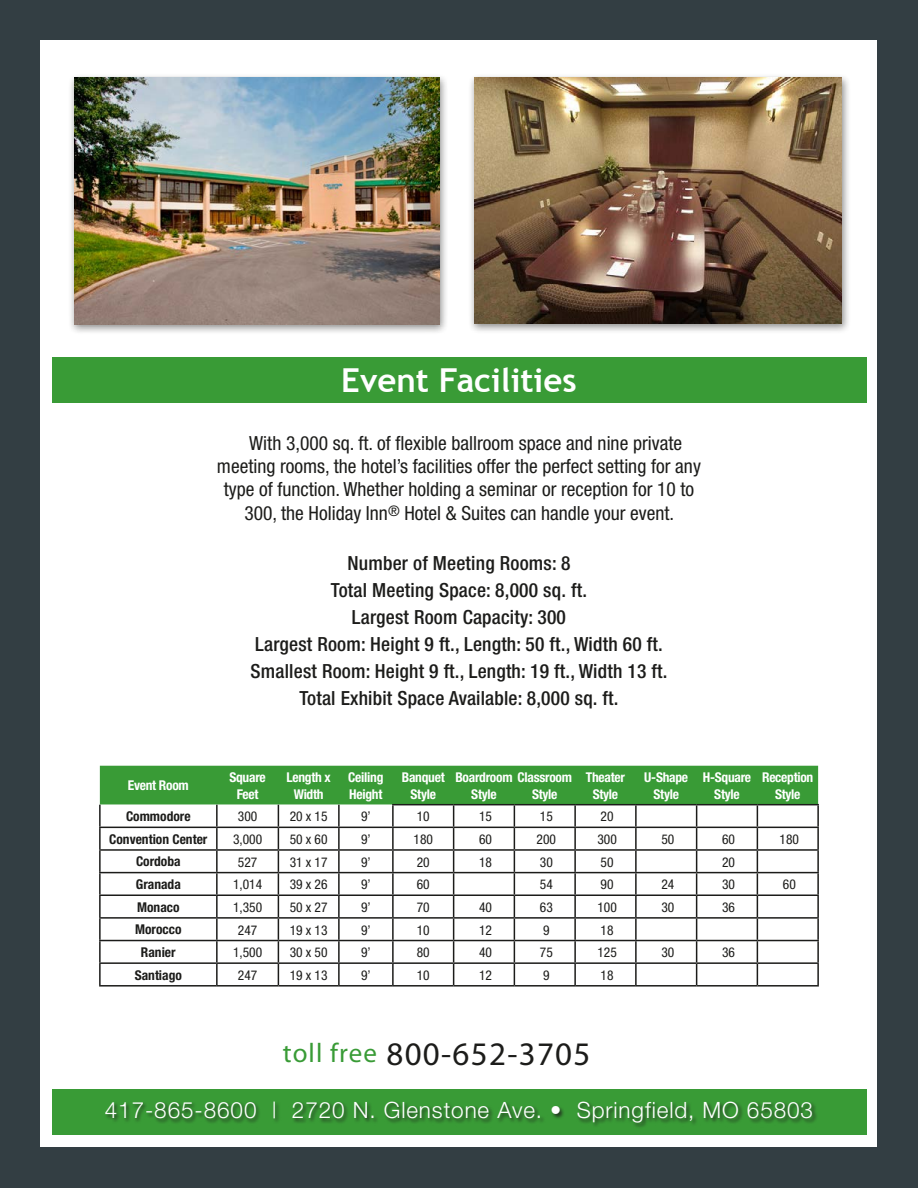
<style>
.page{position:relative;width:918px;height:1188px;background:#333e43}
.page>*{position:absolute;margin:0;border:0;box-sizing:border-box;transform-origin:0 0}
.t1{font:33px "Myriad Pro";letter-spacing:.04em;color:#1c1c1a}
.t2{font:700 33px "Trebuchet MS";color:#fff}
.t3{font:300 22.5px "Helvetica Neue";letter-spacing:.04em;color:#fff}
.Body{font:condensed 19.5px "Helvetica Neue";color:#1c1c1a}
.Body-2{font:500 condensed 19.5px/27px "Helvetica Neue";letter-spacing:.01em;color:#1c1c1a;text-align:center}
.t4{font:condensed 13.5px "Helvetica Neue";color:#1c1c1a}
.t5{font:700 condensed 13.5px/16.5px "Helvetica Neue";letter-spacing:-.02em;color:#fff;text-align:center}
.t6{font:700 condensed 13.5px "Helvetica Neue";color:#1c1c1a}
.s1{font-size:27px;color:#399b36}
</style>
<div class="page">
<div style="left:40px;top:40px;width:838px;height:1108px;background:#fff"></div>
<hr style="left:99px;top:805px;width:2px;height:22px;background:#1c1c1a">
<hr style="left:757px;top:804px;width:62px;height:1px;background:#1c1c1a">
<hr style="left:817px;top:805px;width:2px;height:22px;background:#1c1c1a">
<hr style="left:99px;top:827px;width:118px;height:1px;background:#1c1c1a">
<hr style="left:99px;top:828px;width:2px;height:21px;background:#1c1c1a">
<hr style="left:757px;top:827px;width:62px;height:1px;background:#1c1c1a">
<hr style="left:817px;top:828px;width:2px;height:21px;background:#1c1c1a">
<hr style="left:99px;top:849px;width:118px;height:2px;background:#1c1c1a">
<hr style="left:99px;top:851px;width:2px;height:21px;background:#1c1c1a">
<hr style="left:757px;top:849px;width:62px;height:2px;background:#1c1c1a">
<hr style="left:817px;top:851px;width:2px;height:21px;background:#1c1c1a">
<hr style="left:99px;top:872px;width:118px;height:1px;background:#1c1c1a">
<hr style="left:99px;top:873px;width:2px;height:21px;background:#1c1c1a">
<hr style="left:757px;top:872px;width:62px;height:1px;background:#1c1c1a">
<hr style="left:817px;top:873px;width:2px;height:21px;background:#1c1c1a">
<hr style="left:99px;top:894px;width:118px;height:2px;background:#1c1c1a">
<hr style="left:99px;top:896px;width:2px;height:21px;background:#1c1c1a">
<hr style="left:757px;top:894px;width:62px;height:2px;background:#1c1c1a">
<hr style="left:817px;top:896px;width:2px;height:21px;background:#1c1c1a">
<hr style="left:99px;top:917px;width:118px;height:2px;background:#1c1c1a">
<hr style="left:99px;top:919px;width:2px;height:21px;background:#1c1c1a">
<hr style="left:757px;top:917px;width:62px;height:2px;background:#1c1c1a">
<hr style="left:817px;top:919px;width:2px;height:21px;background:#1c1c1a">
<hr style="left:99px;top:940px;width:118px;height:1px;background:#1c1c1a">
<hr style="left:99px;top:941px;width:2px;height:21px;background:#1c1c1a">
<hr style="left:757px;top:940px;width:62px;height:1px;background:#1c1c1a">
<hr style="left:817px;top:941px;width:2px;height:21px;background:#1c1c1a">
<hr style="left:99px;top:962px;width:118px;height:2px;background:#1c1c1a">
<hr style="left:99px;top:964px;width:2px;height:21px;background:#1c1c1a">
<hr style="left:757px;top:962px;width:62px;height:2px;background:#1c1c1a">
<svg style="left:100px;top:766px;width:718px;height:219px"></svg>
<hr style="left:817px;top:964px;width:2px;height:21px;background:#1c1c1a">
<hr style="left:99px;top:985px;width:118px;height:2px;background:#1c1c1a">
<hr style="left:217px;top:985px;width:61px;height:2px;background:#1c1c1a">
<hr style="left:278px;top:985px;width:61px;height:2px;background:#1c1c1a">
<hr style="left:339px;top:985px;width:54px;height:2px;background:#1c1c1a">
<hr style="left:393px;top:985px;width:61px;height:2px;background:#1c1c1a">
<hr style="left:454px;top:985px;width:60px;height:2px;background:#1c1c1a">
<hr style="left:514px;top:985px;width:61px;height:2px;background:#1c1c1a">
<hr style="left:575px;top:985px;width:61px;height:2px;background:#1c1c1a">
<hr style="left:636px;top:985px;width:61px;height:2px;background:#1c1c1a">
<hr style="left:697px;top:985px;width:60px;height:2px;background:#1c1c1a">
<hr style="left:757px;top:985px;width:62px;height:2px;background:#1c1c1a">
<div style="left:468px;top:73px;width:383px;height:261px;background:#1c1c1a;opacity:.5"></div>
<img style="left:474px;top:78px;width:368px;height:246px">
<div style="left:68px;top:73px;width:381px;height:262px;background:#1c1c1a;opacity:.5"></div>
<img style="left:74px;top:78px;width:365px;height:246px">
<div style="left:52px;top:357px;width:814px;height:45px;background:#399b36"></div>
<div style="left:52px;top:1089px;width:814px;height:46px;background:#399b36"></div>
<div style="left:105px;top:1100px;width:713px;height:28px;background:#1c1c1a;opacity:.75"></div>
<p class="t2" style="left:341px;top:360px;width:237px">Event Facilities</p>
<p class="Body" style="left:249px;top:431px;width:435px">With 3,000 sq. ft. of flexible ballroom space and nine private</p>
<p class="Body" style="left:217px;top:455px;width:486px">meeting rooms, the hotel’s facilities offer the perfect setting for any</p>
<p class="Body" style="left:224px;top:478px;width:472px">type of function. Whether holding a seminar or reception for 10 to</p>
<p class="Body" style="left:244px;top:502px;width:431px">300, the Holiday Inn<sup>®</sup> Hotel &amp; Suites can handle your event.</p>
<p class="Body-2" style="left:251px;top:550px;width:418px">Number of Meeting Rooms: 8<br>Total Meeting Space: 8,000 sq. ft.<br>Largest Room Capacity: 300<br>Largest Room: Height 9 ft., Length: 50 ft., Width 60 ft.<br>Smallest Room: Height 9 ft., Length: 19 ft., Width 13 ft.<br>Total Exhibit Space Available: 8,000 sq. ft.</p>
<p class="t5" style="left:128px;top:777px;width:62px">Event Room</p>
<p class="t5" style="left:229px;top:769px;width:38px">Square<br>Feet</p>
<p class="t5" style="left:286px;top:769px;width:46px">Length x<br>Width</p>
<p class="t5" style="left:348px;top:769px;width:37px;text-align:left">Ceiling<br>Height</p>
<p class="t5" style="left:402px;top:769px;width:44px">Banquet<br>Style</p>
<p class="t5" style="left:471px;top:769px;width:102px;text-align:left;text-indent:-16px">Boardroom Classroom<br>Style</p>
<p class="t5" style="left:532px;top:785px;width:27px">Style</p>
<p class="t5" style="left:586px;top:769px;width:41px">Theater<br>Style</p>
<p class="t5" style="left:644px;top:769px;width:45px">U-Shape<br>Style</p>
<p class="t5" style="left:703px;top:769px;width:50px">H-Square<br>Style</p>
<p class="t5" style="left:762px;top:769px;width:53px">Reception<br>Style</p>
<p class="t6" style="left:126px;top:808px;width:66px">Commodore</p>
<p class="t4" style="left:238px;top:809px;width:21px">300</p>
<p class="t4" style="left:290px;top:809px;width:39px">20 x 15</p>
<p class="t4" style="left:361px;top:809px;width:11px">9’</p>
<p class="t4" style="left:417px;top:809px;width:14px">10</p>
<p class="t4" style="left:479px;top:809px;width:14px">15</p>
<p class="t4" style="left:540px;top:809px;width:14px">15</p>
<p class="t4" style="left:601px;top:809px;width:14px">20</p>
<p class="t6" style="left:109px;top:831px;width:100px">Convention Center</p>
<p class="t4" style="left:233px;top:831px;width:31px">3,000</p>
<p class="t4" style="left:290px;top:831px;width:39px">50 x 60</p>
<p class="t4" style="left:361px;top:831px;width:11px">9’</p>
<p class="t4" style="left:414px;top:831px;width:21px">180</p>
<p class="t4" style="left:479px;top:831px;width:14px">60</p>
<p class="t4" style="left:537px;top:831px;width:21px">200</p>
<p class="t4" style="left:597px;top:831px;width:21px">300</p>
<p class="t4" style="left:661px;top:831px;width:14px">50</p>
<p class="t4" style="left:722px;top:831px;width:14px">60</p>
<p class="t4" style="left:780px;top:831px;width:21px">180</p>
<p class="t6" style="left:136px;top:853px;width:46px">Cordoba</p>
<p class="t4" style="left:238px;top:854px;width:21px">527</p>
<p class="t4" style="left:290px;top:854px;width:39px">31 x 17</p>
<p class="t4" style="left:361px;top:854px;width:11px">9’</p>
<p class="t4" style="left:417px;top:854px;width:14px">20</p>
<p class="t4" style="left:479px;top:854px;width:14px">18</p>
<p class="t4" style="left:540px;top:854px;width:14px">30</p>
<p class="t4" style="left:601px;top:854px;width:14px">50</p>
<p class="t4" style="left:722px;top:854px;width:14px">20</p>
<p class="t6" style="left:136px;top:876px;width:46px">Granada</p>
<p class="t4" style="left:233px;top:877px;width:31px">1,014</p>
<p class="t4" style="left:290px;top:877px;width:39px">39 x 26</p>
<p class="t4" style="left:361px;top:877px;width:11px">9’</p>
<p class="t4" style="left:417px;top:877px;width:14px">60</p>
<p class="t4" style="left:540px;top:877px;width:14px">54</p>
<p class="t4" style="left:601px;top:877px;width:14px">90</p>
<p class="t4" style="left:661px;top:877px;width:14px">24</p>
<p class="t4" style="left:722px;top:877px;width:14px">30</p>
<p class="t4" style="left:783px;top:877px;width:14px">60</p>
<p class="t6" style="left:137px;top:899px;width:44px">Monaco</p>
<p class="t4" style="left:233px;top:899px;width:31px">1,350</p>
<p class="t4" style="left:290px;top:899px;width:39px">50 x 27</p>
<p class="t4" style="left:361px;top:899px;width:11px">9’</p>
<p class="t4" style="left:417px;top:899px;width:14px">70</p>
<p class="t4" style="left:479px;top:899px;width:14px">40</p>
<p class="t4" style="left:540px;top:899px;width:14px">63</p>
<p class="t4" style="left:597px;top:899px;width:21px">100</p>
<p class="t4" style="left:661px;top:899px;width:14px">30</p>
<p class="t4" style="left:722px;top:899px;width:14px">36</p>
<p class="t6" style="left:135px;top:921px;width:48px">Morocco</p>
<p class="t4" style="left:238px;top:922px;width:21px">247</p>
<p class="t4" style="left:290px;top:922px;width:39px">19 x 13</p>
<p class="t4" style="left:361px;top:922px;width:11px">9’</p>
<p class="t4" style="left:417px;top:922px;width:14px">10</p>
<p class="t4" style="left:479px;top:922px;width:14px">12</p>
<p class="t4" style="left:543px;top:922px;width:8px">9</p>
<p class="t4" style="left:601px;top:922px;width:14px">18</p>
<p class="t6" style="left:141px;top:944px;width:36px">Ranier</p>
<p class="t4" style="left:233px;top:945px;width:31px">1,500</p>
<p class="t4" style="left:290px;top:945px;width:39px">30 x 50</p>
<p class="t4" style="left:361px;top:945px;width:11px">9’</p>
<p class="t4" style="left:417px;top:945px;width:14px">80</p>
<p class="t4" style="left:479px;top:945px;width:14px">40</p>
<p class="t4" style="left:540px;top:945px;width:14px">75</p>
<p class="t4" style="left:597px;top:945px;width:21px">125</p>
<p class="t4" style="left:661px;top:945px;width:14px">30</p>
<p class="t4" style="left:722px;top:945px;width:14px">36</p>
<p class="t6" style="left:135px;top:967px;width:49px">Santiago</p>
<p class="t4" style="left:238px;top:967px;width:21px">247</p>
<p class="t4" style="left:290px;top:967px;width:39px">19 x 13</p>
<p class="t4" style="left:361px;top:967px;width:11px">9’</p>
<p class="t4" style="left:417px;top:967px;width:14px">10</p>
<p class="t4" style="left:479px;top:967px;width:14px">12</p>
<p class="t4" style="left:543px;top:967px;width:8px">9</p>
<p class="t4" style="left:601px;top:967px;width:14px">18</p>
<p class="t1" style="left:283px;top:1034px;width:309px"><span class="s1">toll free</span> 800-652-3705</p>
<p class="t3" style="left:105px;top:1096px;width:710px">417-865-8600 | 2720 N. Glenstone Ave. • Springfield, MO 65803</p>
</div>
